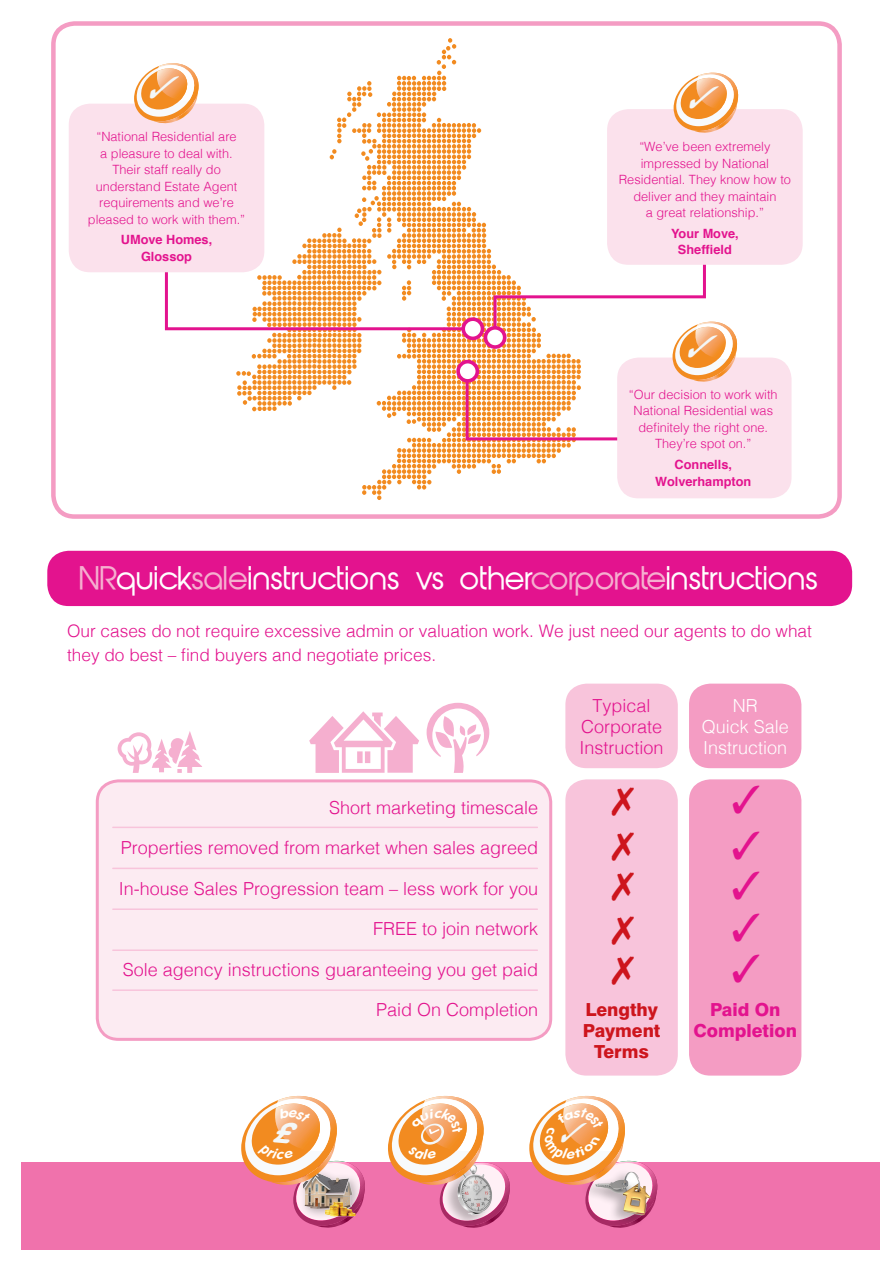
<style>
.page{position:relative;width:893px;height:1263px;background:#fff}
.page>*{position:absolute;margin:0;border:0;box-sizing:border-box;transform-origin:0 0}
.t1{font:39px/41.4px "Zapf Dingbats ITC";color:#e3138e;text-align:justify}
.t2{font:30px "Abeatby Kai";color:#fff}
.t3{font:300 18px/21px "Helvetica";color:#e3138e;text-align:center}
.t4{font:300 18px/21px "Helvetica";color:#fff;text-align:center}
.t5{font:800 18px/21px "Swiss 721 BT";color:#cd151d;text-align:center}
.t6{font:800 18px/21px "Swiss 721 BT";color:#e3138e;text-align:center}
.t7{font:300 17.25px/24px "Helvetica";color:#e3138e}
.t8{font:300 12.75px/16.5px "Helvetica";color:#e3138e;text-align:center}
.t9{font:700 12.75px/16.5px "Helvetica";color:#e3138e;text-align:center}
.s1{color:#f5afcf}
</style>
<div class="page">
<div style="left:21px;top:1162px;width:859px;height:88px;background:#f072ac"></div>
<div style="left:442px;top:1160px;width:51px;height:68px;background:#231f20;opacity:.3"></div>
<div style="left:581px;top:1168px;width:70px;height:60px;background:#231f20;opacity:.3"></div>
<div style="left:47px;top:551px;width:805px;height:55px;background:#e3138e;border-radius:21px"></div>
<svg style="left:309px;top:711px;width:110px;height:62px"></svg>
<svg style="left:427px;top:703px;width:62px;height:70px"></svg>
<svg style="left:118px;top:731px;width:84px;height:42px"></svg>
<div style="left:565px;top:684px;width:113px;height:84px;background:#f8c4db;border-radius:21px"></div>
<div style="left:689px;top:684px;width:112px;height:84px;background:#f49cc3;border-radius:21px"></div>
<div style="left:565px;top:779px;width:113px;height:296px;background:#f8c4db;border-radius:21px"></div>
<div style="left:689px;top:779px;width:112px;height:296px;background:#f49cc3;border-radius:21px"></div>
<div style="left:97px;top:781px;width:454px;height:258px;background:#fcebf2;border-radius:21px"></div>
<div style="left:96px;top:779px;width:456px;height:262px;border:3px solid #f49cc3;border-radius:21px"></div>
<hr style="left:113px;top:827px;width:424px;height:1px;background:#f8c4db">
<hr style="left:113px;top:908px;width:424px;height:2px;background:#f8c4db">
<hr style="left:113px;top:989px;width:424px;height:2px;background:#f8c4db">
<hr style="left:113px;top:868px;width:424px;height:1px;background:#f8c4db">
<hr style="left:113px;top:949px;width:424px;height:2px;background:#f8c4db">
<div style="left:51px;top:21px;width:791px;height:498px;border:4px solid #f49cc3;border-radius:21px"></div>
<div style="left:69px;top:104px;width:195px;height:168px;background:#fbe1ec;border-radius:21px"></div>
<div style="left:607px;top:109px;width:196px;height:156px;background:#fbe1ec;border-radius:21px"></div>
<div style="left:617px;top:358px;width:174px;height:140px;background:#fbe1ec;border-radius:21px"></div>
<svg style="left:529px;top:1096px;width:129px;height:130px"></svg>
<svg style="left:388px;top:1096px;width:122px;height:130px"></svg>
<svg style="left:241px;top:1096px;width:124px;height:130px"></svg>
<svg style="left:134px;top:38px;width:604px;height:462px"></svg>
<p class="t8" style="left:88px;top:127px;width:159px">“National Residential are<br>a pleasure to deal with.<br>Their staff really do understand Estate Agent requirements and we’re pleased to work with them.”</p>
<p class="t9" style="left:121px;top:232px;width:93px">UMove Homes,<br>Glossop</p>
<p class="t8" style="left:619px;top:137px;width:174px">“We’ve been extremely impressed by National<br>Residential. They know how to deliver and they maintain<br>a great relationship.”</p>
<p class="t9" style="left:671px;top:225px;width:69px">Your Move,<br>Sheffield</p>
<p class="t8" style="left:629px;top:385px;width:150px">“Our decision to work with<br>National Residential was definitely the right one.<br>They’re spot on.”</p>
<p class="t9" style="left:655px;top:457px;width:98px">Connells,<br>Wolverhampton</p>
<h2 class="t2" style="left:80px;top:565px;width:741px"><span class="s1">NR</span>quick<span class="s1">sale</span>instructions vs other<span class="s1">corporate</span>instructions</h2>
<h3 class="t7" style="left:67px;top:617px;width:746px">Our cases do not require excessive admin or valuation work. We just need our agents to do what they do best – find buyers and negotiate prices.</h3>
<h3 class="t3" style="left:580px;top:694px;width:86px">Typical<br>Corporate<br>Instruction</h3>
<h3 class="t4" style="left:702px;top:694px;width:89px">NR<br>Quick Sale<br>Instruction</h3>
<h3 class="t3" style="left:329px;top:795px;width:211px">Short marketing timescale</h3>
<h3 class="t3" style="left:121px;top:836px;width:419px">Properties removed from market when sales agreed</h3>
<h3 class="t3" style="left:119px;top:876px;width:421px">In-house Sales Progression team – less work for you</h3>
<h3 class="t3" style="left:373px;top:917px;width:167px">FREE to join network</h3>
<h3 class="t3" style="left:123px;top:957px;width:417px">Sole agency instructions guaranteeing you get paid</h3>
<h3 class="t3" style="left:376px;top:998px;width:164px">Paid On Completion</h3>
<h3 class="t5" style="left:583px;top:999px;width:79px">Lengthy<br>Payment<br>Terms</h3>
<h3 class="t6" style="left:693px;top:999px;width:105px">Paid On<br>Completion</h3>
<h1 class="t1" style="left:732px;top:865px;width:31px">✓ ✓ ✓</h1>
</div>
